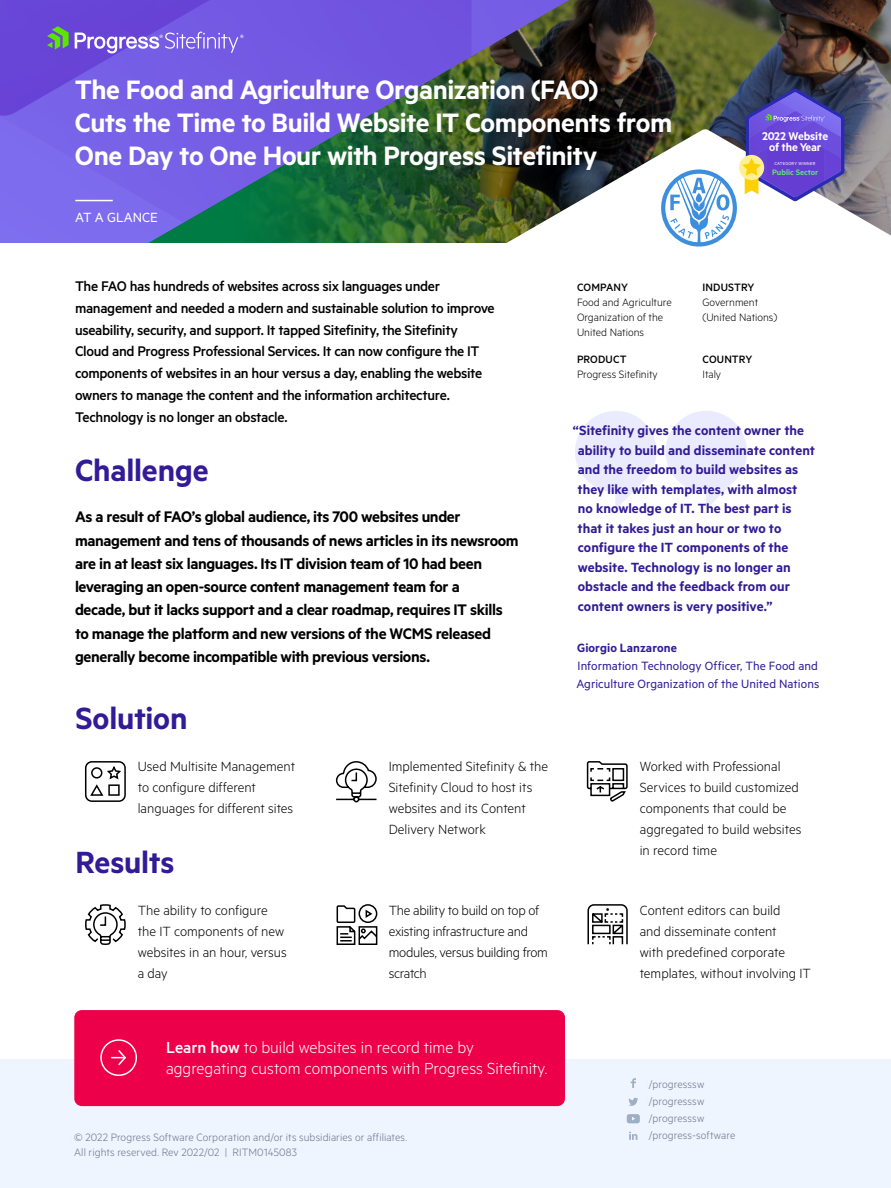
<style>
.page{position:relative;width:891px;height:1188px;background:#fff}
.page>*{position:absolute;margin:0;border:0;box-sizing:border-box;transform-origin:0 0}
.Section_Text{font:600 34.5px "Metric";letter-spacing:-.005em;color:#311b97}
.Headline{font:600 30px/33px "Metric";letter-spacing:-.015em;color:#fff}
.t1{font:300 18px/21px "Metric";color:#fff}
.Call_Out_Text{font:600 17.25px/23.2px "Metric";letter-spacing:-.02em;color:#000}
.Intro_Text{font:500 15.75px/21.8px "Metric";letter-spacing:-.02em;color:#000}
.Body_2{font:300 15px/21px "Metric";color:#000}
.Quotes{font:600 15px/19.5px "Metric";letter-spacing:.005em;color:#311b97}
.Body_2-2{font:300 15px/21px "Metric";letter-spacing:-.02em;color:#000}
.Success_Story_label{font:15px "Metric";color:#fff}
.Quotes_name{font:13.5px/18px "Metric";letter-spacing:.005em;color:#311b97}
.Quotes_name-2{font:600 13.5px "Metric";letter-spacing:.005em;color:#311b97}
.t2{font:600 12.6px/10.9px "Metric";letter-spacing:-.01em;color:#fff;text-align:center}
.BoilerPlate_Body{font:300 12px/17.2px "Metric";letter-spacing:.01em;color:#6c7589}
.Side_Bar_Text{font:300 12px/15px "Metric";color:#000}
.Side_Bar_Title{font:500 12px "Metric";letter-spacing:.01em;color:#000}
.t3{font:600 8.85px "Metric";color:#62de7f}
.t4{font:4.8px "Metric";letter-spacing:.045em;color:#fff}
.s1{font-weight:500}
</style>
<div class="page">
<img style="left:569px;top:0;width:322px;height:129px">
<img style="left:472px;top:0;width:97px;height:223px">
<svg style="left:0;top:0;width:472px;height:243px;background:#5561a3"></svg>
<hr style="left:75px;top:200px;width:38px;height:1px;background:#fff">
<div style="left:0;top:1059px;width:891px;height:129px;background:#eef5ff"></div>
<svg style="left:631px;top:1078px;width:5px;height:10px"></svg>
<svg style="left:628px;top:1098px;width:10px;height:8px"></svg>
<svg style="left:629px;top:1132px;width:8px;height:8px"></svg>
<svg style="left:627px;top:1114px;width:13px;height:9px"></svg>
<div style="left:74px;top:1010px;width:491px;height:96px;background:#ed0049;border-radius:8px"></div>
<div style="left:100px;top:1039px;width:37px;height:37px;border:2px solid #fff;border-radius:50%"></div>
<svg style="left:111px;top:1050px;width:15px;height:16px"></svg>
<img style="left:505px;top:129px;width:386px;height:114px">
<svg style="left:0;top:0;width:292px;height:116px;background:#7359de"></svg>
<svg style="left:615px;top:482px;width:28px;height:27px"></svg>
<div style="left:575px;top:411px;width:82px;height:81px;background:#ebebff;border-radius:50%"></div>
<svg style="left:706px;top:482px;width:27px;height:27px"></svg>
<div style="left:665px;top:411px;width:82px;height:81px;background:#ebebff;border-radius:50%"></div>
<svg style="left:586px;top:761px;width:42px;height:41px"></svg>
<svg style="left:85px;top:761px;width:41px;height:41px"></svg>
<svg style="left:335px;top:761px;width:42px;height:42px"></svg>
<svg style="left:587px;top:904px;width:41px;height:41px"></svg>
<svg style="left:85px;top:904px;width:41px;height:41px"></svg>
<svg style="left:336px;top:904px;width:42px;height:41px"></svg>
<svg style="left:661px;top:88px;width:183px;height:159px"></svg>
<h1 class="Headline" style="left:75px;top:72px;width:599px">The Food and Agriculture Organization (FAO)<br>Cuts the Time to Build Website IT Components from<br>One Day to One Hour with Progress Sitefinity</h1>
<p class="Success_Story_label" style="left:75px;top:208px;width:84px">AT A GLANCE</p>
<p class="t2" style="left:762px;top:131px;width:68px">2022 Website of the Year</p>
<p class="t4" style="left:775px;top:160px;width:42px">CATEGORY WINNER</p>
<p class="t3" style="left:772px;top:167px;width:48px">Public Sector</p>
<p class="Intro_Text" style="left:75px;top:275px;width:421px">The FAO has hundreds of websites across six languages under management and needed a modern and sustainable solution to improve useability, security, and support. It tapped Sitefinity, the Sitefinity Cloud and Progress Professional Services. It can now configure the IT components of websites in an hour versus a day, enabling the website owners to manage the content and the information architecture.<br>Technology is no longer an obstacle.</p>
<h2 class="Section_Text" style="left:75px;top:450px;width:135px">Challenge</h2>
<p class="Call_Out_Text" style="left:75px;top:505px;width:445px">As a result of FAO’s global audience, its 700 websites under management and tens of thousands of news articles in its newsroom are in at least six languages. Its IT division team of 10 had been leveraging an open-source content management team for a<br>decade, but it lacks support and a clear roadmap, requires IT skills to manage the platform and new versions of the WCMS released generally become incompatible with previous versions.</p>
<h2 class="Section_Text" style="left:75px;top:698px;width:113px">Solution</h2>
<p class="Body_2" style="left:138px;top:755px;width:159px">Used Multisite Management to configure different languages for different sites</p>
<h2 class="Section_Text" style="left:75px;top:842px;width:101px">Results</h2>
<p class="Body_2" style="left:138px;top:899px;width:151px">The ability to configure the IT components of new websites in an hour, versus a day</p>
<p class="Body_2" style="left:389px;top:755px;width:161px">Implemented Sitefinity &amp; the<br>Sitefinity Cloud to host its websites and its Content<br>Delivery Network</p>
<p class="Body_2-2" style="left:389px;top:899px;width:161px">The ability to build on top of existing infrastructure and modules, versus building from scratch</p>
<p class="t1" style="left:166px;top:1037px;width:383px"><span class="s1">Learn how</span> to build websites in record time by aggregating custom components with Progress Sitefinity.</p>
<p class="BoilerPlate_Body" style="left:74px;top:1128px;width:334px">© 2022 Progress Software Corporation and/or its subsidiaries or affiliates.</p>
<p class="BoilerPlate_Body" style="left:74px;top:1143px;width:224px">All rights reserved. Rev 2022/02 | RITM0145083</p>
<p class="Side_Bar_Title" style="left:577px;top:280px;width:53px">COMPANY</p>
<p class="Side_Bar_Text" style="left:577px;top:294px;width:96px">Food and Agriculture<br>Organization of the<br>United Nations</p>
<p class="Side_Bar_Title" style="left:577px;top:352px;width:51px">PRODUCT</p>
<p class="Side_Bar_Text" style="left:577px;top:366px;width:82px">Progress Sitefinity</p>
<p class="Side_Bar_Title" style="left:703px;top:280px;width:53px">INDUSTRY</p>
<p class="Side_Bar_Text" style="left:703px;top:294px;width:76px">Government (United Nations)</p>
<p class="Side_Bar_Title" style="left:703px;top:352px;width:51px">COUNTRY</p>
<p class="Side_Bar_Text" style="left:703px;top:366px;width:20px">Italy</p>
<p class="Quotes" style="left:578px;top:420px;width:239px;text-indent:-5px">“Sitefinity gives the content owner the ability to build and disseminate content and the freedom to build websites as they like with templates, with almost no knowledge of IT. The best part is that it takes just an hour or two to configure the IT components of the website. Technology is no longer an obstacle and the feedback from our content owners is very positive.”</p>
<p class="Quotes_name-2" style="left:577px;top:639px;width:101px">Giorgio Lanzarone</p>
<p class="Quotes_name" style="left:576px;top:656px;width:245px">Information Technology Officer, The Food and<br>Agriculture Organization of the United Nations</p>
<p class="Body_2" style="left:640px;top:755px;width:163px">Worked with Professional<br>Services to build customized components that could be aggregated to build websites in record time</p>
<p class="Body_2" style="left:640px;top:899px;width:173px">Content editors can build<br>and disseminate content<br>with predefined corporate templates, without involving IT</p>
<p class="BoilerPlate_Body" style="left:649px;top:1075px;width:88px">/progresssw /progresssw /progresssw /progress-software</p>
</div>
